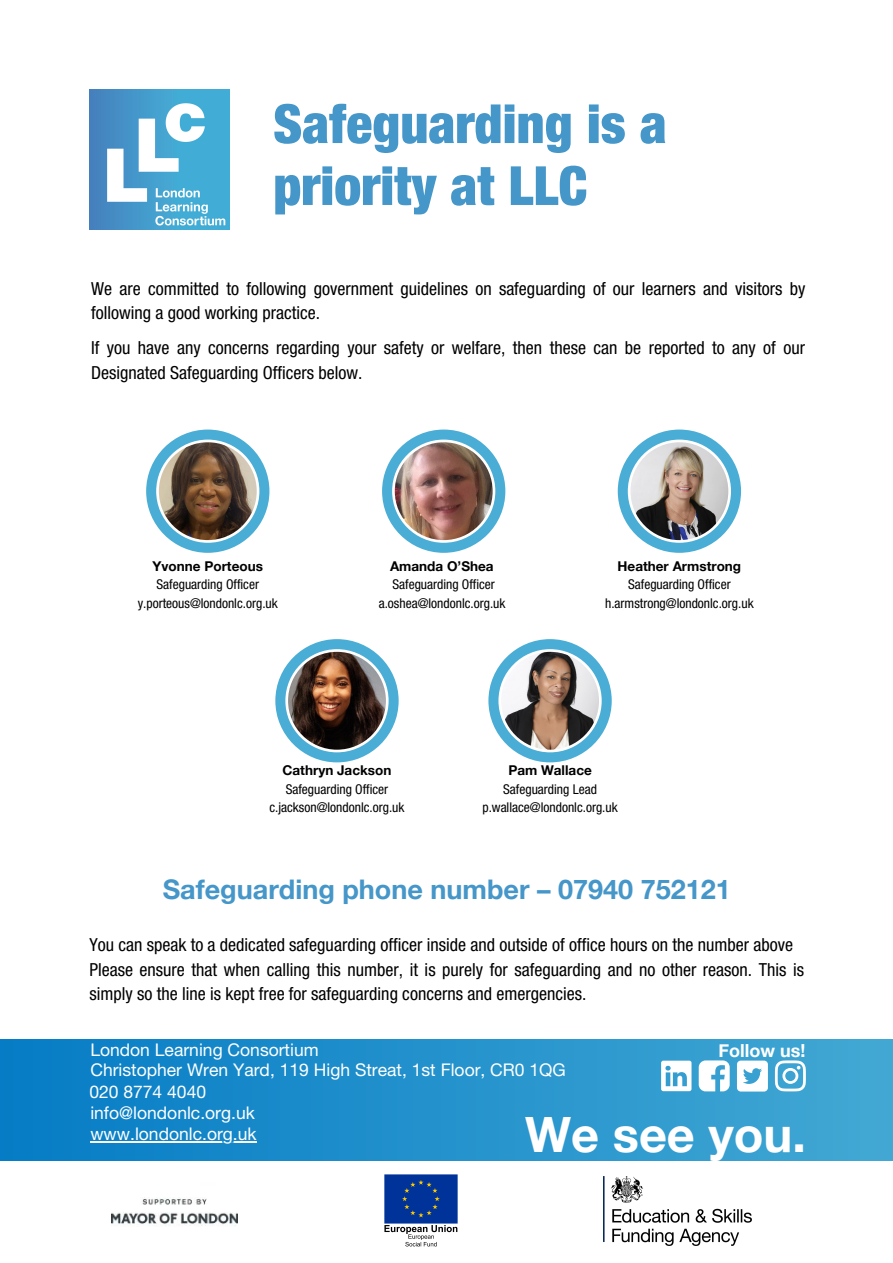
<style>
.page{position:relative;width:893px;height:1263px;background:#fff}
.page>*{position:absolute;margin:0;border:0;box-sizing:border-box;transform-origin:0 0}
.t1{font:900 condensed 54px/61.9px "Helvetica Neue";color:#4596c9}
.t2{font:700 48.75px "Helvetica Neue";color:#fff}
.t3{font:700 27px "Helvetica Neue";color:#4596c9}
.t4{font:condensed 18px/24.8px "Helvetica Neue";color:#000}
.t5{font:700 18px "Helvetica Neue";color:#fff}
.t6{font:17.48px "Helvetica Neue";color:#fff}
.t7{font:condensed 13.5px "Helvetica Neue";color:#000}
.t8{font:700 13.5px "Helvetica Neue";color:#000}
</style>
<div class="page">
<div style="left:0;top:1040px;width:893px;height:120px;background:linear-gradient(to right,#077dc6,#42a8d3)"></div>
<svg style="left:698px;top:1060px;width:31px;height:31px"></svg>
<svg style="left:775px;top:1060px;width:31px;height:31px"></svg>
<svg style="left:661px;top:1061px;width:30px;height:30px"></svg>
<img style="left:603px;top:1176px;width:148px;height:70px">
<img style="left:384px;top:1175px;width:73px;height:72px">
<img style="left:111px;top:1197px;width:126px;height:29px">
<svg style="left:737px;top:1060px;width:31px;height:31px"></svg>
<img style="left:89px;top:89px;width:140px;height:140px">
<svg style="left:146px;top:429px;width:123px;height:124px"></svg>
<svg style="left:488px;top:639px;width:124px;height:123px"></svg>
<svg style="left:275px;top:639px;width:124px;height:123px"></svg>
<img style="left:382px;top:429px;width:123px;height:124px">
<svg style="left:618px;top:429px;width:123px;height:124px"></svg>
<hr style="left:90px;top:1141px;width:167px;height:1px;background:#fff">
<p class="t1" style="left:273px;top:98px;width:395px">Safeguarding is a priority at LLC</p>
<p class="t4" style="left:91px;top:276px;width:716px">We are committed to following government guidelines on safeguarding of our learners and visitors by following a good working practice.</p>
<p class="t4" style="left:91px;top:335px;width:715px">If you have any concerns regarding your safety or welfare, then these can be reported to any of our<br>Designated Safeguarding Officers below.</p>
<p class="t8" style="left:153px;top:558px;width:112px">Yvonne Porteous</p>
<p class="t7" style="left:156px;top:577px;width:104px">Safeguarding Officer</p>
<p class="t7" style="left:138px;top:595px;width:142px">y.porteous@londonlc.org.uk</p>
<p class="t8" style="left:390px;top:558px;width:105px">Amanda O’Shea</p>
<p class="t7" style="left:392px;top:577px;width:104px">Safeguarding Officer</p>
<p class="t7" style="left:379px;top:595px;width:128px">a.oshea@londonlc.org.uk</p>
<p class="t8" style="left:617px;top:558px;width:125px">Heather Armstrong</p>
<p class="t7" style="left:628px;top:577px;width:104px">Safeguarding Officer</p>
<p class="t7" style="left:605px;top:595px;width:150px">h.armstrong@londonlc.org.uk</p>
<p class="t8" style="left:282px;top:762px;width:110px">Cathryn Jackson</p>
<p class="t7" style="left:286px;top:781px;width:104px">Safeguarding Officer</p>
<p class="t7" style="left:269px;top:800px;width:137px">c.jackson@londonlc.org.uk</p>
<p class="t8" style="left:508px;top:762px;width:85px">Pam Wallace</p>
<p class="t7" style="left:503px;top:781px;width:95px">Safeguarding Lead</p>
<p class="t7" style="left:482px;top:800px;width:137px">p.wallace@londonlc.org.uk</p>
<p class="t3" style="left:163px;top:873px;width:569px">Safeguarding phone number – 07940 752121</p>
<p class="t4" style="left:89px;top:932px;width:705px">You can speak to a dedicated safeguarding officer inside and outside of office hours on the number above</p>
<p class="t4" style="left:89px;top:957px;width:716px">Please ensure that when calling this number, it is purely for safeguarding and no other reason. This is simply so the line is kept free for safeguarding concerns and emergencies.</p>
<p class="t6" style="left:90px;top:1039px;width:230px">London Learning Consortium</p>
<p class="t6" style="left:90px;top:1059px;width:477px">Christopher Wren Yard, 119 High Streat, 1st Floor, CR0 1QG</p>
<p class="t2" style="left:525px;top:1104px;width:282px">We see you.</p>
<p class="t5" style="left:718px;top:1039px;width:88px">Follow us!</p>
<p class="t6" style="left:89px;top:1081px;width:118px">020 8774 4040</p>
<p class="t6" style="left:90px;top:1123px;width:168px">www.londonlc.org.uk</p>
<p class="t6" style="left:90px;top:1102px;width:166px">info@londonlc.org.uk</p>
</div>
